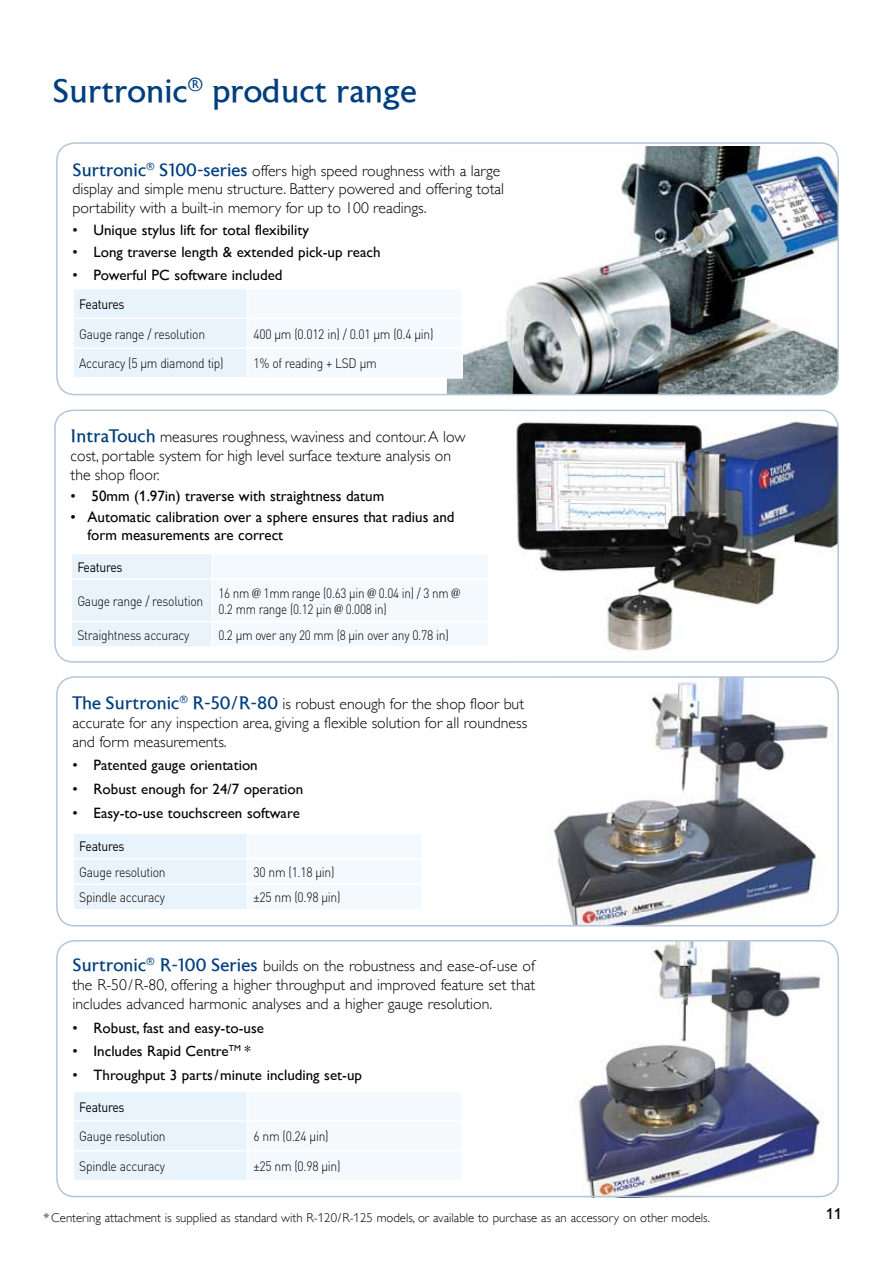
<style>
.page{position:relative;width:893px;height:1263px;background:#fff}
.page>*{position:absolute;margin:0;border:0;box-sizing:border-box;transform-origin:0 0}
.t1{font:33px "Astoria Roman";color:#003e7e}
.t2{font:300 15.75px/18.9px "Gill Sans";color:#000}
.t3{font:300 15.75px/18.9px "Gill Alt One";color:#000}
.t4{font:15.75px "Gill Alt One";color:#000}
.t5{font:15px "Gill Sans";color:#000}
.t6{font:15px/18.8px "Gill Alt One";color:#000}
.t7{font:300 13.5px "DIN";letter-spacing:-.025em;color:#000;scale:.9 1}
.t8{font:300 13.5px/16.2px "DIN";letter-spacing:-.025em;color:#000;scale:.87 1}
.t9{font:13.5px "DIN";letter-spacing:-.025em;color:#000;scale:.9 1}
.t10{font:300 12.75px "Gill Alt One";color:#000}
.s1{font-family:"Astoria Roman";font-weight:400;font-size:18px;color:#003e7e}
.s2{color:#141414}
.s3{font-family:"Palatino";font-weight:400}
</style>
<div class="page">
<img style="left:578px;top:940px;width:259px;height:257px">
<img style="left:553px;top:677px;width:280px;height:247px">
<img style="left:447px;top:146px;width:391px;height:249px">
<div style="left:56px;top:142px;width:783px;height:253px;border:2px solid #b3c5d8;border-radius:18px"></div>
<hr style="left:248px;top:288px;width:215px;height:1px;background:#fff">
<hr style="left:461px;top:289px;width:2px;height:29px;background:#fff">
<hr style="left:248px;top:318px;width:215px;height:1px;background:#fff">
<hr style="left:461px;top:319px;width:2px;height:28px;background:#fff">
<hr style="left:248px;top:347px;width:215px;height:2px;background:#fff">
<svg style="left:74px;top:289px;width:387px;height:88px"></svg>
<hr style="left:461px;top:349px;width:2px;height:28px;background:#fff">
<hr style="left:248px;top:377px;width:215px;height:2px;background:#fff">
<svg style="left:74px;top:834px;width:347px;height:75px"></svg>
<div style="left:56px;top:676px;width:783px;height:250px;border:2px solid #b3c5d8;border-radius:18px"></div>
<div style="left:56px;top:940px;width:783px;height:257px;border:2px solid #b3c5d8;border-radius:18px"></div>
<svg style="left:74px;top:1092px;width:387px;height:88px"></svg>
<img style="left:516px;top:410px;width:322px;height:248px">
<div style="left:54px;top:410px;width:785px;height:253px;border:2px solid #b3c5d8;border-radius:18px"></div>
<svg style="left:72px;top:554px;width:416px;height:92px"></svg>
<h1 class="t1" style="left:53px;top:73px;width:366px">Surtronic<sup>®</sup> product range</h1>
<p class="t2" style="left:73px;top:160px;width:433px"><span class="s1">Surtronic</span><sup>®</sup> <span class="s1">S100-series</span> offers high speed roughness with a large display and simple menu structure. Battery powered and offering total portability with a built-in memory for up to 100 readings.</p>
<p class="t5" style="left:73px;top:221px;width:238px"><span class="s2">•</span> Unique stylus lift for total flexibility</p>
<p class="t5" style="left:73px;top:243px;width:309px"><span class="s2">•</span> Long traverse length &amp; extended pick-up reach</p>
<p class="t5" style="left:73px;top:266px;width:211px"><span class="s2">•</span> Powerful PC software included</p>
<p class="t9" style="left:79px;top:296px;width:52px">Features</p>
<p class="t7" style="left:79px;top:325px;width:141px">Gauge range / resolution</p>
<p class="t7" style="left:254px;top:325px;width:201px">400 µm (0.012 in) / 0.01 µm (0.4 µin)</p>
<p class="t7" style="left:79px;top:355px;width:162px">Accuracy (5 µm diamond tip)</p>
<p class="t7" style="left:254px;top:355px;width:138px">1% of reading + LSD µm</p>
<p class="t3" style="left:71px;top:427px;width:396px"><span class="s1">IntraTouch</span> measures roughness, waviness and contour. A low cost, portable system for high level surface texture analysis on the shop floor.</p>
<p class="t6" style="left:71px;top:486px;width:315px"><span class="s2">•</span> 50mm (1.97in) traverse with straightness datum</p>
<p class="t6" style="left:88px;top:507px;width:368px;text-indent:-17px">• Automatic calibration over a sphere ensures that radius and form measurements are correct</p>
<p class="t9" style="left:77px;top:558px;width:52px">Features</p>
<p class="t7" style="left:77px;top:592px;width:141px">Gauge range / resolution</p>
<p class="t8" style="left:218px;top:585px;width:280px">16 nm <span class="s3">@</span> 1mm range (0.63 µin <span class="s3">@</span> 0.04 in) / 3 nm <span class="s3">@<br></span>0.2 mm range (0.12 µin <span class="s3">@</span> 0.008 in)</p>
<p class="t7" style="left:77px;top:626px;width:126px">Straightness accuracy</p>
<p class="t8" style="left:218px;top:627px;width:266px">0.2 µm over any 20 mm (8 µin over any 0.78 in)</p>
<p class="t2" style="left:73px;top:693px;width:456px"><span class="s1">The Surtronic</span><sup>®</sup> <span class="s1">R-50/R-80</span> is robust enough for the shop floor but accurate for any inspection area, giving a flexible solution for all roundness and form measurements.</p>
<p class="t5" style="left:73px;top:756px;width:187px"><span class="s2">•</span> Patented gauge orientation</p>
<p class="t5" style="left:73px;top:780px;width:232px"><span class="s2">•</span> Robust enough for 24/7 operation</p>
<p class="t5" style="left:73px;top:804px;width:229px"><span class="s2">•</span> Easy-to-use touchscreen software</p>
<p class="t9" style="left:79px;top:838px;width:52px">Features</p>
<p class="t7" style="left:79px;top:864px;width:98px">Gauge resolution</p>
<p class="t7" style="left:254px;top:864px;width:91px">30 nm (1.18 µin)</p>
<p class="t7" style="left:79px;top:889px;width:97px">Spindle accuracy</p>
<p class="t7" style="left:254px;top:889px;width:98px">±25 nm (0.98 µin)</p>
<p class="t2" style="left:73px;top:956px;width:464px;text-align:justify"><span class="s1">Surtronic</span><sup>®</sup> <span class="s1">R-100 Series</span> builds on the robustness and ease-of-use of the R-50/R-80, offering a higher throughput and improved feature set that includes advanced harmonic analyses and a higher gauge resolution.</p>
<p class="t5" style="left:73px;top:1019px;width:193px"><span class="s2">•</span> Robust, fast and easy-to-use</p>
<p class="t5" style="left:73px;top:1042px;width:180px"><span class="s2">•</span> Includes Rapid Centre<sup>TM</sup> *</p>
<p class="t5" style="left:73px;top:1066px;width:291px"><span class="s2">•</span> Throughput 3 parts/minute including set-up</p>
<p class="t9" style="left:79px;top:1098px;width:52px">Features</p>
<p class="t7" style="left:79px;top:1128px;width:98px">Gauge resolution</p>
<p class="t7" style="left:254px;top:1128px;width:85px">6 nm (0.24 µin)</p>
<p class="t7" style="left:79px;top:1158px;width:97px">Spindle accuracy</p>
<p class="t7" style="left:254px;top:1158px;width:98px">±25 nm (0.98 µin)</p>
<p class="t10" style="left:43px;top:1210px;width:668px">*Centering attachment is supplied as standard with R-120/R-125 models, or available to purchase as an accessory on other models.</p>
<p class="t4" style="left:826px;top:1205px;width:17px">11</p>
</div>
